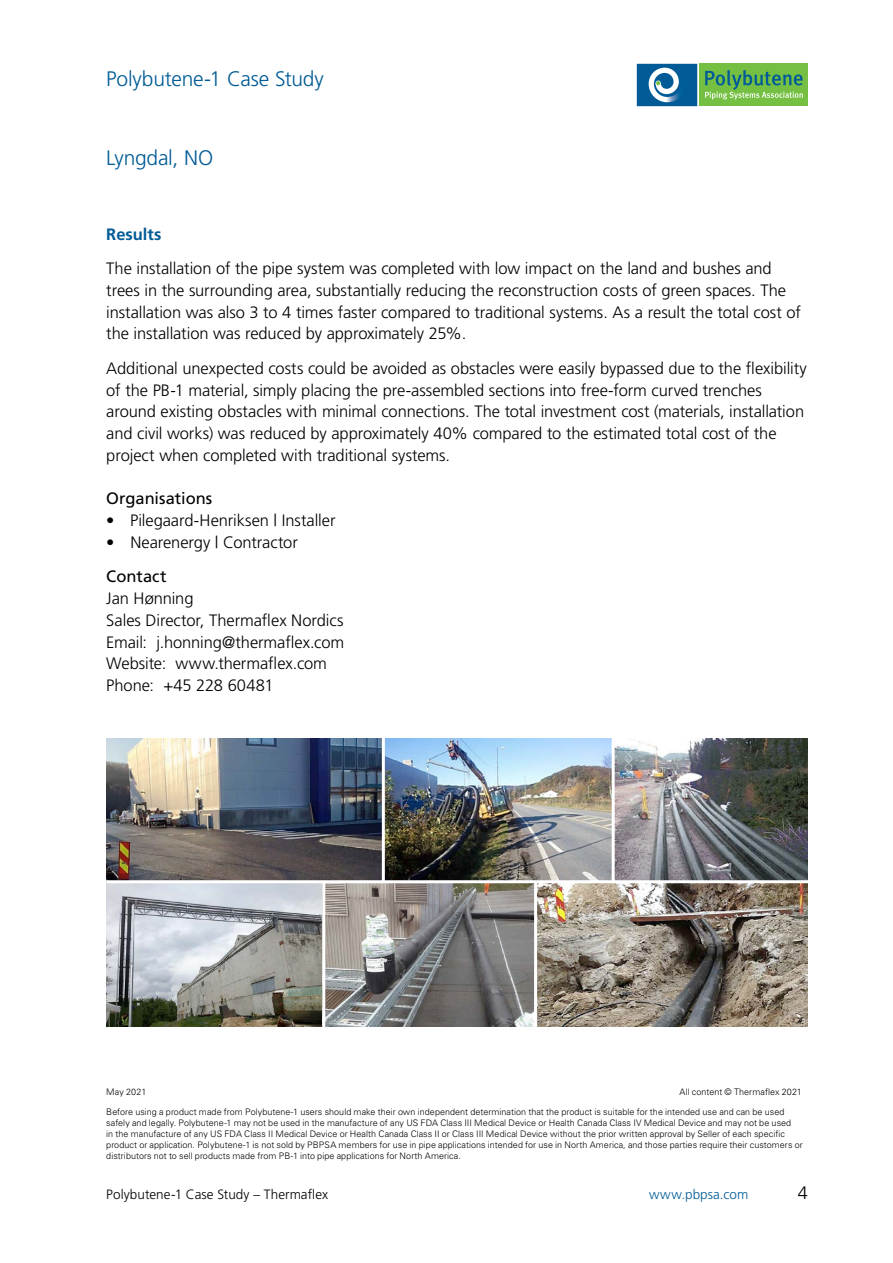
<style>
.page{position:relative;width:893px;height:1263px;background:#fff}
.page>*{position:absolute;margin:0;border:0;box-sizing:border-box;transform-origin:0 0}
.t1{font:300 21px "Frutiger";letter-spacing:-.01em;color:#005b96}
.t2{font:300 18px "Frutiger";color:#000}
.t3{font:300 16.5px/21.8px "Frutiger";letter-spacing:-.005em;color:#000}
.t4{font:16.5px "Frutiger";color:#000}
.t5{font:700 16.5px "Frutiger";color:#005b96}
.t6{font:300 13.5px "Frutiger";letter-spacing:.005em;color:#000}
.t7{font:300 13.5px "Frutiger";letter-spacing:.005em;color:#005b96}
.t8{font:300 9px/10.8px "Univers";letter-spacing:.005em;color:#000}
</style>
<div class="page">
<div style="left:637px;top:64px;width:60px;height:42px;background:#005b97"></div>
<svg style="left:649px;top:68px;width:30px;height:34px"></svg>
<div style="left:700px;top:64px;width:108px;height:42px;background:#75c043"></div>
<svg style="left:705px;top:70px;width:98px;height:30px"></svg>
<img style="left:106px;top:738px;width:276px;height:142px">
<img style="left:385px;top:738px;width:227px;height:142px">
<img style="left:615px;top:738px;width:193px;height:142px">
<img style="left:106px;top:883px;width:428px;height:143px">
<img style="left:537px;top:883px;width:271px;height:143px">
<hr style="left:322px;top:882px;width:3px;height:152px;background:#fff">
<p class="t1" style="left:106px;top:66px;width:219px">Polybutene-1 Case Study</p>
<p class="t1" style="left:106px;top:146px;width:109px">Lyngdal, NO</p>
<p class="t5" style="left:106px;top:224px;width:57px">Results</p>
<p class="t3" style="left:106px;top:258px;width:696px">The installation of the pipe system was completed with low impact on the land and bushes and trees in the surrounding area, substantially reducing the reconstruction costs of green spaces. The installation was also 3 to 4 times faster compared to traditional systems. As a result the total cost of the installation was reduced by approximately 25%.</p>
<p class="t3" style="left:106px;top:357px;width:702px">Additional unexpected costs could be avoided as obstacles were easily bypassed due to the flexibility of the PB-1 material, simply placing the pre-assembled sections into free-form curved trenches around existing obstacles with minimal connections. The total investment cost (materials, installation and civil works) was reduced by approximately 40% compared to the estimated total cost of the project when completed with traditional systems.</p>
<p class="t4" style="left:106px;top:489px;width:108px">Organisations</p>
<p class="t3" style="left:106px;top:509px;width:231px">• Pilegaard-Henriksen | Installer</p>
<p class="t3" style="left:106px;top:531px;width:193px">• Nearenergy | Contractor</p>
<p class="t4" style="left:106px;top:567px;width:62px">Contact</p>
<p class="t3" style="left:106px;top:587px;width:239px">Jan Hønning<br>Sales Director, Thermaflex Nordics<br>Email: j.honning@thermaflex.com<br>Website: www.thermaflex.com<br>Phone: +45 228 60481</p>
<p class="t8" style="left:106px;top:1086px;width:42px">May 2021</p>
<p class="t8" style="left:679px;top:1086px;width:124px">All content © Thermaflex 2021</p>
<p class="t8" style="left:106px;top:1106px;width:698px">Before using a product made from Polybutene-1 users should make their own independent determination that the product is suitable for the intended use and can be used safely and legally. Polybutene-1 may not be used in the manufacture of any US FDA Class III Medical Device or Health Canada Class IV Medical Device and may not be used<br>in the manufacture of any US FDA Class II Medical Device or Health Canada Class II or Class III Medical Device without the prior written approval by Seller of each specific product or application. Polybutene-1 is not sold by PBPSA members for use in pipe applications intended for use in North America, and those parties require their customers or distributors not to sell products made from PB-1 into pipe applications for North America.</p>
<p class="t6" style="left:106px;top:1187px;width:223px">Polybutene-1 Case Study – Thermaflex</p>
<p class="t7" style="left:649px;top:1187px;width:101px">www.pbpsa.com</p>
<p class="t2" style="left:798px;top:1183px;width:12px">4</p>
</div>
